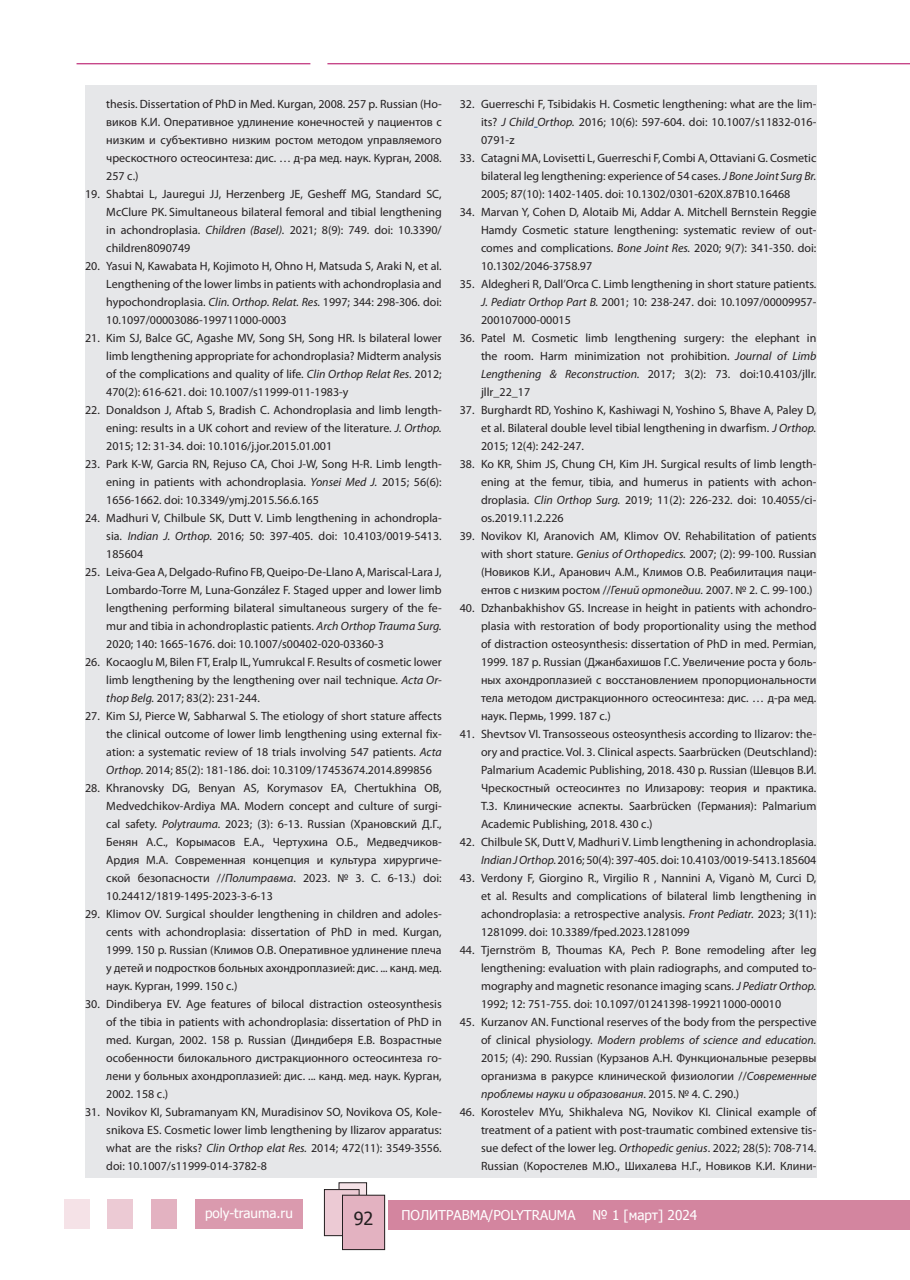
<style>
.page{position:relative;width:910px;height:1280px;background:#fff}
.page>*{position:absolute;margin:0;border:0;box-sizing:border-box;transform-origin:0 0}
.t1{font:18px "Tahoma";color:#231f20}
.t2{font:13.5px "Tahoma";color:#fff}
.t3{font:12px/18px "Myriad Pro";color:#231f20;text-align:justify}
.s1{font-style:italic}
</style>
<div class="page">
<div style="left:196px;top:1198px;width:107px;height:30px;background:#da9aae"></div>
<div style="left:151px;top:1198px;width:25px;height:30px;background:#e3b2c1"></div>
<div style="left:107px;top:1198px;width:26px;height:30px;background:#eccad4"></div>
<div style="left:64px;top:1198px;width:25px;height:30px;background:#f5e2e7"></div>
<div style="left:389px;top:1199px;width:521px;height:30px;background:#d3859f"></div>
<div style="left:339px;top:1183px;width:28px;height:36px;background:#f5e2e7"></div>
<div style="left:339px;top:1182px;width:28px;height:37px;border:1px solid #231f20"></div>
<div style="left:324px;top:1189px;width:35px;height:47px;background:#eccad4"></div>
<div style="left:324px;top:1189px;width:35px;height:47px;border:1px solid #231f20"></div>
<div style="left:342px;top:1195px;width:43px;height:54px;background:#e3b2c1"></div>
<div style="left:342px;top:1195px;width:43px;height:55px;border:1px solid #231f20"></div>
<hr style="left:327px;top:63px;width:583px;height:1px;background:#b1015c">
<hr style="left:77px;top:63px;width:233px;height:1px;background:#b1015c">
<div style="left:85px;top:85px;width:731px;height:1093px;background:#e6e7e9"></div>
<p class="t3" style="left:106px;top:95px;width:337px">thesis. Dissertation of PhD in Med. Kurgan, 2008. 257 p. Russian (Но&shy;виков К.И. Оперативное удлинение конечностей у пациентов с низким и субъективно низким ростом методом управляемого чрескостного остеосинтеза: дис. … д-ра мед. наук. Курган, 2008.<br>257 с.)</p>
<p class="t3" style="left:106px;top:185px;width:337px;text-indent:-21px">19. Shabtai L, Jauregui JJ, Herzenberg JE, Gesheff MG, Standard SC, McClure PK. Simultaneous bilateral femoral and tibial lengthening in achondroplasia. <span class="s1">Children (Basel).</span> 2021; 8(9): 749. doi: 10.3390/ children8090749</p>
<p class="t3" style="left:106px;top:257px;width:337px;text-indent:-21px">20. Yasui N, Kawabata H, Kojimoto H, Ohno H, Matsuda S, Araki N, et al.<br>Lengthening of the lower limbs in patients with achondroplasia and hypochondroplasia. <span class="s1">Clin. Orthop. Relat. Res.</span> 1997; 344: 298-306. doi:<br>10.1097/00003086-199711000-0003</p>
<p class="t3" style="left:106px;top:329px;width:337px;text-indent:-21px">21. Kim SJ, Balce GC, Agashe MV, Song SH, Song HR. Is bilateral lower limb lengthening appropriate for achondroplasia? Midterm analysis of the complications and quality of life. <span class="s1">Clin Orthop Relat Res.</span> 2012; 470(2): 616-621. doi: 10.1007/s11999-011-1983-y</p>
<p class="t3" style="left:106px;top:401px;width:337px;text-indent:-21px">22. Donaldson J, Aftab S, Bradish C. Achondroplasia and limb length&shy;ening: results in a UK cohort and review of the literature. <span class="s1">J. Orthop.<br></span>2015; 12: 31-34. doi: 10.1016/j.jor.2015.01.001</p>
<p class="t3" style="left:106px;top:455px;width:337px;text-indent:-21px">23. Park K-W, Garcia RN, Rejuso CA, Choi J-W, Song H-R. Limb length&shy;ening in patients with achondroplasia. <span class="s1">Yonsei Med J.</span> 2015; 56(6):<br>1656-1662. doi: 10.3349/ymj.2015.56.6.165</p>
<p class="t3" style="left:106px;top:509px;width:337px;text-indent:-21px">24. Madhuri V, Chilbule SK, Dutt V. Limb lengthening in achondropla&shy;sia. <span class="s1">Indian J. Orthop.</span> 2016; 50: 397-405. doi: 10.4103/0019-5413.<br>185604</p>
<p class="t3" style="left:106px;top:563px;width:337px;text-indent:-21px">25. Leiva-Gea A, Delgado-Rufino FB, Queipo-De-Llano A, Mariscal-Lara J, Lombardo-Torre M, Luna-González F. Staged upper and lower limb lengthening performing bilateral simultaneous surgery of the fe&shy;mur and tibia in achondroplastic patients. <span class="s1">Arch Orthop Trauma Surg.<br></span>2020; 140: 1665-1676. doi: 10.1007/s00402-020-03360-3</p>
<p class="t3" style="left:106px;top:653px;width:337px;text-indent:-21px">26. Kocaoglu M, Bilen FT, Eralp IL, Yumrukcal F. Results of cosmetic lower limb lengthening by the lengthening over nail technique. <span class="s1">Acta Or&shy;thop Belg.</span> 2017; 83(2): 231-244.</p>
<p class="t3" style="left:106px;top:707px;width:337px;text-indent:-21px">27. Kim SJ, Pierce W, Sabharwal S. The etiology of short stature affects the clinical outcome of lower limb lengthening using external fix&shy;ation: a systematic review of 18 trials involving 547 patients. <span class="s1">Acta Orthop.</span> 2014; 85(2): 181-186. doi: 10.3109/17453674.2014.899856</p>
<p class="t3" style="left:106px;top:779px;width:337px;text-indent:-21px">28. Khranovsky DG, Benyan AS, Korymasov EA, Chertukhina OB, Medvedchikov-Ardiya MA. Modern concept and culture of surgi&shy;cal safety. <span class="s1">Polytrauma.</span> 2023; (3): 6-13. Russian (Храновский Д.Г., Бенян А.С., Корымасов Е.А., Чертухина О.Б., Медведчиков-Ардия М.А. Современная концепция и культура хирургиче&shy;ской безопасности //<span class="s1">Политравма</span>. 2023. № 3. С. 6-13.) doi:<br>10.24412/1819-1495-2023-3-6-13</p>
<p class="t3" style="left:106px;top:905px;width:337px;text-indent:-21px">29. Klimov OV. Surgical shoulder lengthening in children and adoles&shy;cents with achondroplasia: dissertation of PhD in med. Kurgan, 1999. 150 p. Russian (Климов О.В. Оперативное удлинение плеча у детей и подростков больных ахондроплазией: дис. ... канд. мед. наук. Курган, 1999. 150 с.)</p>
<p class="t3" style="left:106px;top:995px;width:337px;text-indent:-21px">30. Dindiberya EV. Age features of bilocal distraction osteosynthesis of the tibia in patients with achondroplasia: dissertation of PhD in med. Kurgan, 2002. 158 p. Russian (Диндиберя Е.В. Возрастные особенности билокального дистракционного остеосинтеза го&shy;лени у больных аxондроплазией: дис. ... канд. мед. наук. Курган, 2002. 158 с.)</p>
<p class="t3" style="left:106px;top:1103px;width:337px;text-indent:-21px">31. Novikov KI, Subramanyam KN, Muradisinov SO, Novikova OS, Kole&shy;snikova ES. Cosmetic lower limb lengthening by Ilizarov apparatus: what are the risks? <span class="s1">Clin Orthop elat Res.</span> 2014; 472(11): 3549-3556. doi: 10.1007/s11999-014-3782-8</p>
<p class="t3" style="left:481px;top:95px;width:337px;text-indent:-21px">32. Guerreschi F, Tsibidakis H. Cosmetic lengthening: what are the lim&shy;its? <span class="s1">J Child Orthop.</span> 2016; 10(6): 597-604. doi: 10.1007/s11832-016- 0791-z</p>
<p class="t3" style="left:481px;top:149px;width:337px;text-indent:-21px">33. Catagni MA, Lovisetti L, Guerreschi F, Combi A, Ottaviani G. Cosmetic bilateral leg lengthening: experience of 54 cases. <span class="s1">J Bone Joint Surg Br.<br></span>2005; 87(10): 1402-1405. doi: 10.1302/0301-620X.87B10.16468</p>
<p class="t3" style="left:481px;top:203px;width:337px;text-indent:-21px">34. Marvan Y, Cohen D, Alotaib Mi, Addar A. Mitchell Bernstein Reggie Hamdy Cosmetic stature lengthening: systematic review of out&shy;comes and complications. <span class="s1">Bone Joint Res.</span> 2020; 9(7): 341-350. doi:<br>10.1302/2046-3758.97</p>
<p class="t3" style="left:481px;top:275px;width:337px;text-indent:-21px">35. Aldegheri R, Dall’Orca C. Limb lengthening in short stature patients.<br><span class="s1">J. Pediatr Orthop Part B.</span> 2001; 10: 238-247. doi: 10.1097/00009957- 200107000-00015</p>
<p class="t3" style="left:481px;top:329px;width:337px;text-indent:-21px">36. Patel M. Cosmetic limb lengthening surgery: the elephant in the room. Harm minimization not prohibition. <span class="s1">Journal of Limb Lengthening &amp; Reconstruction.</span> 2017; 3(2): 73. doi:10.4103/jllr. jllr_22_17</p>
<p class="t3" style="left:481px;top:401px;width:337px;text-indent:-21px">37. Burghardt RD, Yoshino K, Kashiwagi N, Yoshino S, Bhave A, Paley D, et al. Bilateral double level tibial lengthening in dwarfism. <span class="s1">J Orthop.<br></span>2015; 12(4): 242-247.</p>
<p class="t3" style="left:481px;top:455px;width:337px;text-indent:-21px">38. Ko KR, Shim JS, Chung CH, Kim JH. Surgical results of limb length&shy;ening at the femur, tibia, and humerus in patients with achon&shy;droplasia. <span class="s1">Clin Orthop Surg.</span> 2019; 11(2): 226-232. doi: 10.4055/ci&shy;os.2019.11.2.226</p>
<p class="t3" style="left:481px;top:527px;width:337px;text-indent:-21px">39. Novikov KI, Aranovich AM, Klimov OV. Rehabilitation of patients with short stature. <span class="s1">Genius of Orthopedics.</span> 2007; (2): 99-100. Russian (Новиков К.И., Аранович А.М., Климов О.В. Реабилитация паци&shy;ентов с низким ростом //<span class="s1">Гений ортопедии.</span> 2007. № 2. С. 99-100.)</p>
<p class="t3" style="left:481px;top:599px;width:337px;text-indent:-21px">40. Dzhanbakhishov GS. Increase in height in patients with achondro&shy;plasia with restoration of body proportionality using the method of distraction osteosynthesis: dissertation of PhD in med. Permian, 1999. 187 р. Russian (Джанбахишов Г.С. Увеличение роста у боль&shy;ных ахондроплазией с восстановлением пропорциональности тела методом дистракционного остеосинтеза: дис. … д-ра мед. наук. Пермь, 1999. 187 с.)</p>
<p class="t3" style="left:481px;top:725px;width:337px;text-indent:-21px">41. Shevtsov VI. Transosseous osteosynthesis according to Ilizarov: the&shy;ory and practice. Vol. 3. Clinical aspects. Saarbrücken (Deutschland):<br>Palmarium Academic Publishing, 2018. 430 p. Russian (Шевцов В.И.<br>Чрескостный остеосинтез по Илизарову: теория и практика.<br>Т.3. Клинические аспекты. Saarbrücken (Германия): Palmarium Academic Publishing, 2018. 430 с.)</p>
<p class="t3" style="left:460px;top:833px;width:358px;text-align:right">42. Chilbule SK, Dutt V, Madhuri V. Limb lengthening in achondroplasia.<br><span class="s1">Indian J Orthop.</span> 2016; 50(4): 397-405. doi: 10.4103/0019-5413.185604</p>
<p class="t3" style="left:481px;top:869px;width:337px;text-indent:-21px">43. Verdony F, Giorgino R., Virgilio R , Nannini A, Viganò M, Curci D, et al. Results and complications of bilateral limb lengthening in achondroplasia: a retrospective analysis. <span class="s1">Front Pediatr.</span> 2023; 3(11):<br>1281099. doi: 10.3389/fped.2023.1281099</p>
<p class="t3" style="left:481px;top:941px;width:337px;text-indent:-21px">44. Tjernström B, Thoumas KA, Pech P. Bone remodeling after leg lengthening: evaluation with plain radiographs, and computed to&shy;mography and magnetic resonance imaging scans. <span class="s1">J Pediatr Orthop.<br></span>1992; 12: 751-755. doi: 10.1097/01241398-199211000-00010</p>
<p class="t3" style="left:481px;top:1013px;width:337px;text-indent:-21px">45. Kurzanov AN. Functional reserves of the body from the perspective of clinical physiology. <span class="s1">Modern problems of science and education.<br></span>2015; (4): 290. Russian (Курзанов А.Н. Функциональные резервы организма в ракурсе клинической физиологии //<span class="s1">Современные проблемы науки и образования</span>. 2015. № 4. С. 290.)</p>
<p class="t3" style="left:481px;top:1103px;width:337px;text-indent:-21px">46. Korostelev MYu, Shikhaleva NG, Novikov KI. Clinical example of treatment of a patient with post-traumatic combined extensive tis&shy;sue defect of the lower leg. <span class="s1">Orthopedic genius</span>. 2022; 28(5): 708-714.<br>Russian (Коростелев М.Ю., Шихалева Н.Г., Новиков К.И. Клини-</p>
<p class="t2" style="left:205px;top:1204px;width:89px">poly-trauma.ru</p>
<h1 class="t1" style="left:354px;top:1206px;width:21px">92</h1>
<p class="t2" style="left:401px;top:1206px;width:176px">ПОЛИТРАВМА/POLYTRAUMA</p>
<p class="t2" style="left:592px;top:1206px;width:106px">№ 1 [март] 2024</p>
</div>
